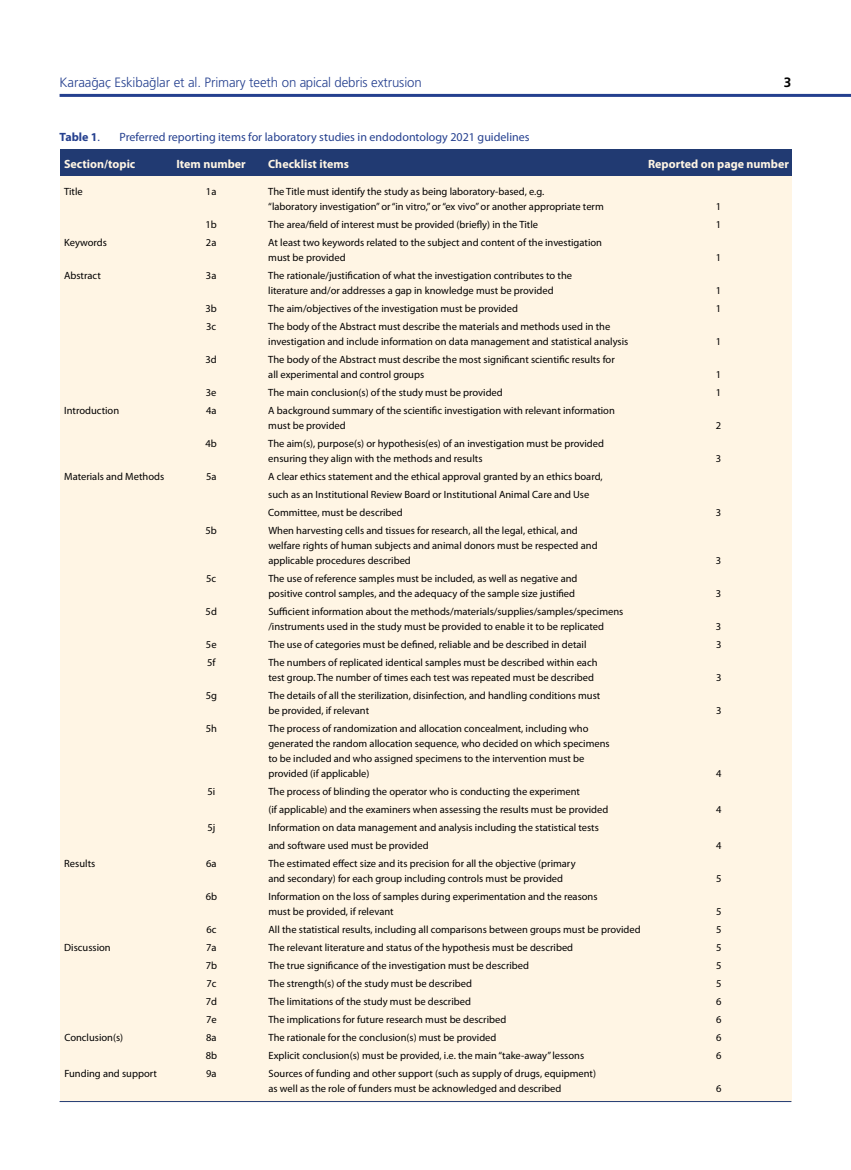
<style>
.page{position:relative;width:851px;height:1170px;background:#fff}
.page>*{position:absolute;margin:0;border:0;box-sizing:border-box;transform-origin:0 0}
.t1{font:13.5px "Frutiger Light Nr Tr";letter-spacing:-.01em;color:#25408f}
.t2{font:13.5px "Frutiger Bold Tr";color:#000}
.t3{font:12px "Myriad Pro";color:#25408f}
.t4{font:700 12px "Myriad Pro";color:#fff5e4}
.t5{font:700 12px "Myriad Pro";color:#25408f}
.t6{font:10.5px/15px "Myriad Pro";color:#000}
.s1{font-weight:400}
</style>
<div class="page">
<hr style="left:60px;top:94px;width:790px;height:3px;background:#25408f">
<div style="left:60px;top:176px;width:731px;height:925px;background:#fff5e4"></div>
<div style="left:60px;top:149px;width:731px;height:27px;background:#213a72"></div>
<hr style="left:60px;top:1101px;width:731px;height:1px;background:#213a72">
<p class="t1" style="left:60px;top:74px;width:363px">Karaağaç Eskibağlar et al. Primary teeth on apical debris extrusion</p>
<p class="t2" style="left:783px;top:74px;width:9px">3</p>
<p class="t5" style="left:60px;top:129px;width:42px">Table 1<span class="s1">.</span></p>
<p class="t3" style="left:120px;top:129px;width:411px">Preferred reporting items for laboratory studies in endodontology 2021 guidelines</p>
<p class="t4" style="left:64px;top:156px;width:73px">Section/topic</p>
<p class="t4" style="left:176px;top:156px;width:71px">Item number</p>
<p class="t4" style="left:268px;top:156px;width:82px">Checklist items</p>
<p class="t4" style="left:648px;top:156px;width:142px">Reported on page number</p>
<p class="t6" style="left:64px;top:183px;width:20px">Title</p>
<p class="t6" style="left:206px;top:183px;width:12px">1a</p>
<p class="t6" style="left:268px;top:183px;width:337px">The Title must identify the study as being laboratory-based, e.g.<br>“laboratory investigation” or “in vitro,” or “ex vivo” or another appropriate term</p>
<p class="t6" style="left:715px;top:198px;width:7px">1</p>
<p class="t6" style="left:205px;top:216px;width:13px">1b</p>
<p class="t6" style="left:268px;top:216px;width:271px">The area/field of interest must be provided (briefly) in the Title</p>
<p class="t6" style="left:715px;top:216px;width:7px">1</p>
<p class="t6" style="left:64px;top:234px;width:44px">Keywords</p>
<p class="t6" style="left:206px;top:234px;width:12px">2a</p>
<p class="t6" style="left:268px;top:234px;width:335px">At least two keywords related to the subject and content of the investigation must be provided</p>
<p class="t6" style="left:64px;top:267px;width:38px">Abstract</p>
<p class="t6" style="left:206px;top:267px;width:12px">3a</p>
<p class="t6" style="left:268px;top:267px;width:305px">The rationale/justification of what the investigation contributes to the literature and/or addresses a gap in knowledge must be provided</p>
<p class="t6" style="left:715px;top:249px;width:7px">1</p>
<p class="t6" style="left:715px;top:282px;width:7px">1</p>
<p class="t6" style="left:205px;top:300px;width:13px">3b</p>
<p class="t6" style="left:268px;top:300px;width:251px">The aim/objectives of the investigation must be provided</p>
<p class="t6" style="left:715px;top:300px;width:7px">1</p>
<p class="t6" style="left:206px;top:318px;width:12px">3c</p>
<p class="t6" style="left:268px;top:318px;width:361px">The body of the Abstract must describe the materials and methods used in the investigation and include information on data management and statistical analysis</p>
<p class="t6" style="left:715px;top:333px;width:7px">1</p>
<p class="t6" style="left:205px;top:351px;width:13px">3d</p>
<p class="t6" style="left:268px;top:351px;width:348px">The body of the Abstract must describe the most significant scientific results for all experimental and control groups</p>
<p class="t6" style="left:715px;top:366px;width:7px">1</p>
<p class="t6" style="left:206px;top:384px;width:12px">3e</p>
<p class="t6" style="left:268px;top:384px;width:236px">The main conclusion(s) of the study must be provided</p>
<p class="t6" style="left:715px;top:384px;width:7px">1</p>
<p class="t6" style="left:64px;top:402px;width:57px">Introduction</p>
<p class="t6" style="left:206px;top:402px;width:12px">4a</p>
<p class="t6" style="left:268px;top:402px;width:348px">A background summary of the scientific investigation with relevant information must be provided</p>
<p class="t6" style="left:205px;top:435px;width:13px">4b</p>
<p class="t6" style="left:268px;top:435px;width:337px">The aim(s), purpose(s) or hypothesis(es) of an investigation must be provided ensuring they align with the methods and results</p>
<p class="t6" style="left:64px;top:468px;width:102px">Materials and Methods</p>
<p class="t6" style="left:206px;top:468px;width:12px">5a</p>
<p class="t6" style="left:268px;top:467px;width:336px;line-height:18px">A clear ethics statement and the ethical approval granted by an ethics board, such as an Institutional Review Board or Institutional Animal Care and Use<br>Committee, must be described</p>
<p class="t6" style="left:205px;top:522px;width:13px">5b</p>
<p class="t6" style="left:268px;top:522px;width:331px">When harvesting cells and tissues for research, all the legal, ethical, and welfare rights of human subjects and animal donors must be respected and applicable procedures described</p>
<p class="t6" style="left:206px;top:570px;width:12px">5c</p>
<p class="t6" style="left:268px;top:570px;width:310px">The use of reference samples must be included, as well as negative and positive control samples, and the adequacy of the sample size justified</p>
<p class="t6" style="left:206px;top:603px;width:13px">5d</p>
<p class="t6" style="left:268px;top:603px;width:356px">Sufficient information about the methods/materials/supplies/samples/specimens /instruments used in the study must be provided to enable it to be replicated</p>
<p class="t6" style="left:715px;top:417px;width:7px">2</p>
<p class="t6" style="left:715px;top:450px;width:7px">3</p>
<p class="t6" style="left:715px;top:504px;width:7px">3</p>
<p class="t6" style="left:715px;top:552px;width:7px">3</p>
<p class="t6" style="left:715px;top:585px;width:7px">3</p>
<p class="t6" style="left:715px;top:618px;width:7px">3</p>
<p class="t6" style="left:206px;top:636px;width:12px">5e</p>
<p class="t6" style="left:268px;top:636px;width:319px">The use of categories must be defined, reliable and be described in detail</p>
<p class="t6" style="left:715px;top:636px;width:7px">3</p>
<p class="t6" style="left:207px;top:654px;width:10px">5f</p>
<p class="t6" style="left:268px;top:654px;width:330px">The numbers of replicated identical samples must be described within each test group. The number of times each test was repeated must be described</p>
<p class="t6" style="left:716px;top:669px;width:7px">3</p>
<p class="t6" style="left:206px;top:687px;width:13px">5g</p>
<p class="t6" style="left:268px;top:687px;width:333px">The details of all the sterilization, disinfection, and handling conditions must be provided, if relevant</p>
<p class="t6" style="left:206px;top:720px;width:13px">5h</p>
<p class="t6" style="left:268px;top:720px;width:343px">The process of randomization and allocation concealment, including who generated the random allocation sequence, who decided on which specimens to be included and who assigned specimens to the intervention must be provided (if applicable)</p>
<p class="t6" style="left:207px;top:783px;width:9px">5i</p>
<p class="t6" style="left:268px;top:782px;width:341px;line-height:18px">The process of blinding the operator who is conducting the experiment<br>(if applicable) and the examiners when assessing the results must be provided</p>
<p class="t6" style="left:207px;top:819px;width:9px">5j</p>
<p class="t6" style="left:268px;top:818px;width:332px;line-height:18px">Information on data management and analysis including the statistical tests and software used must be provided</p>
<p class="t6" style="left:64px;top:855px;width:33px">Results</p>
<p class="t6" style="left:206px;top:855px;width:12px">6a</p>
<p class="t6" style="left:268px;top:855px;width:308px">The estimated effect size and its precision for all the objective (primary and secondary) for each group including controls must be provided</p>
<p class="t6" style="left:206px;top:888px;width:13px">6b</p>
<p class="t6" style="left:268px;top:888px;width:330px">Information on the loss of samples during experimentation and the reasons must be provided, if relevant</p>
<p class="t6" style="left:716px;top:702px;width:7px">3</p>
<p class="t6" style="left:716px;top:765px;width:7px">4</p>
<p class="t6" style="left:716px;top:801px;width:7px">4</p>
<p class="t6" style="left:716px;top:837px;width:7px">4</p>
<p class="t6" style="left:716px;top:870px;width:7px">5</p>
<p class="t6" style="left:716px;top:903px;width:7px">5</p>
<p class="t6" style="left:206px;top:921px;width:12px">6c</p>
<p class="t6" style="left:268px;top:921px;width:374px">All the statistical results, including all comparisons between groups must be provided</p>
<p class="t6" style="left:716px;top:921px;width:7px">5</p>
<p class="t6" style="left:64px;top:939px;width:48px">Discussion</p>
<p class="t6" style="left:206px;top:939px;width:12px">7a</p>
<p class="t6" style="left:268px;top:939px;width:306px">The relevant literature and status of the hypothesis must be described</p>
<p class="t6" style="left:716px;top:939px;width:7px">5</p>
<p class="t6" style="left:206px;top:957px;width:13px">7b</p>
<p class="t6" style="left:268px;top:957px;width:262px">The true significance of the investigation must be described</p>
<p class="t6" style="left:716px;top:957px;width:7px">5</p>
<p class="t6" style="left:206px;top:975px;width:12px">7c</p>
<p class="t6" style="left:268px;top:975px;width:205px">The strength(s) of the study must be described</p>
<p class="t6" style="left:716px;top:975px;width:7px">5</p>
<p class="t6" style="left:206px;top:993px;width:13px">7d</p>
<p class="t6" style="left:268px;top:993px;width:204px">The limitations of the study must be described</p>
<p class="t6" style="left:716px;top:993px;width:7px">6</p>
<p class="t6" style="left:206px;top:1011px;width:12px">7e</p>
<p class="t6" style="left:268px;top:1011px;width:239px">The implications for future research must be described</p>
<p class="t6" style="left:716px;top:1011px;width:7px">6</p>
<p class="t6" style="left:64px;top:1029px;width:60px">Conclusion(s)</p>
<p class="t6" style="left:206px;top:1029px;width:12px">8a</p>
<p class="t6" style="left:268px;top:1029px;width:229px">The rationale for the conclusion(s) must be provided</p>
<p class="t6" style="left:716px;top:1029px;width:7px">6</p>
<p class="t6" style="left:206px;top:1047px;width:13px">8b</p>
<p class="t6" style="left:268px;top:1047px;width:317px">Explicit conclusion(s) must be provided, i.e. the main “take-away” lessons</p>
<p class="t6" style="left:716px;top:1047px;width:7px">6</p>
<p class="t6" style="left:64px;top:1065px;width:94px">Funding and support</p>
<p class="t6" style="left:206px;top:1065px;width:12px">9a</p>
<p class="t6" style="left:268px;top:1065px;width:329px">Sources of funding and other support (such as supply of drugs, equipment) as well as the role of funders must be acknowledged and described</p>
<p class="t6" style="left:716px;top:1080px;width:7px">6</p>
</div>
